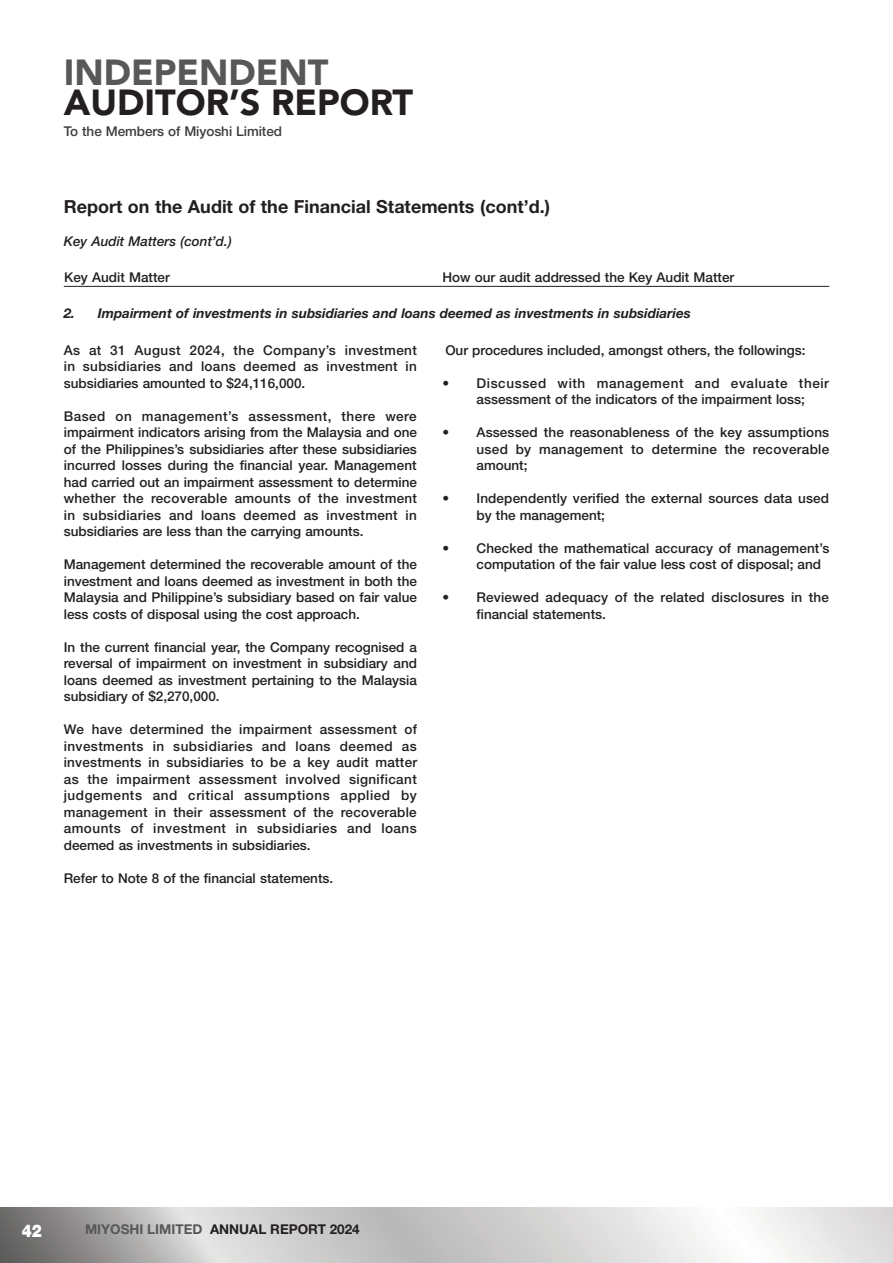
<style>
.page{position:relative;width:893px;height:1263px;background:#fff}
.page>*{position:absolute;margin:0;border:0;box-sizing:border-box;transform-origin:0 0}
.t1{font:900 36px "Avenir LT Std";color:#231f20}
.t2{font:900 36px "Avenir LT Std";color:#57585a}
.t3{font:700 18px "Helvetica Neue LT Std";color:#231f20}
.t4{font:900 17.55px "Helvetica Neue LT Std";color:#fff;scale:.85 1}
.t5{font:500 13.5px/16.5px "Helvetica Neue LT Std";color:#231f20;text-align:justify}
.t6{font:italic 700 13.5px "Helvetica Neue LT Std";color:#231f20}
.t7{font:700 13.5px "Helvetica Neue LT Std";color:#231f20}
.t8{font:500 13.5px "Helvetica Neue LT Std";letter-spacing:-.005em;color:#3e3e3f}
.t9{font:italic 500 13.5px "Helvetica Neue LT Std";color:#231f20}
.s1{color:#57585a}
</style>
<div class="page">
<img style="left:0;top:1207px;width:893px;height:56px">
<hr style="left:64px;top:286px;width:353px;height:1px;background:#231f20">
<svg style="left:417px;top:286px;width:25px;height:1px"></svg>
<hr style="left:442px;top:286px;width:387px;height:1px;background:#231f20">
<h1 class="t2" style="left:64px;top:51px;width:266px">INDEPENDENT</h1>
<h1 class="t1" style="left:64px;top:81px;width:351px">AUDITOR’S REPORT</h1>
<p class="t8" style="left:64px;top:123px;width:220px">To the Members of Miyoshi Limited</p>
<h1 class="t3" style="left:64px;top:195px;width:488px">Report on the Audit of the Financial Statements (cont’d.)</h1>
<p class="t9" style="left:64px;top:233px;width:170px">Key Audit Matters (cont’d.)</p>
<p class="t5" style="left:64px;top:269px;width:107px">Key Audit Matter</p>
<p class="t5" style="left:442px;top:269px;width:293px">How our audit addressed the Key Audit Matter</p>
<p class="t6" style="left:64px;top:305px;width:628px">2. Impairment of investments in subsidiaries and loans deemed as investments in subsidiaries</p>
<p class="t5" style="left:64px;top:341px;width:355px">As at 31 August 2024, the Company’s investment in subsidiaries and loans deemed as investment in subsidiaries amounted to $24,116,000.</p>
<p class="t5" style="left:64px;top:407px;width:355px">Based on management’s assessment, there were impairment indicators arising from the Malaysia and one of the Philippines’s subsidiaries after these subsidiaries incurred losses during the financial year. Management had carried out an impairment assessment to determine whether the recoverable amounts of the investment in subsidiaries and loans deemed as investment in subsidiaries are less than the carrying amounts.</p>
<p class="t5" style="left:64px;top:556px;width:355px">Management determined the recoverable amount of the investment and loans deemed as investment in both the Malaysia and Philippine’s subsidiary based on fair value less costs of disposal using the cost approach.</p>
<p class="t5" style="left:64px;top:638px;width:355px">In the current financial year, the Company recognised a reversal of impairment on investment in subsidiary and loans deemed as investment pertaining to the Malaysia subsidiary of $2,270,000.</p>
<p class="t5" style="left:64px;top:721px;width:355px">We have determined the impairment assessment of investments in subsidiaries and loans deemed as investments in subsidiaries to be a key audit matter as the impairment assessment involved significant judgements and critical assumptions applied by management in their assessment of the recoverable amounts of investment in subsidiaries and loans deemed as investments in subsidiaries.</p>
<p class="t5" style="left:64px;top:869px;width:271px">Refer to Note 8 of the financial statements.</p>
<p class="t5" style="left:445px;top:341px;width:362px">Our procedures included, amongst others, the followings:</p>
<p class="t5" style="left:476px;top:374px;width:354px;text-indent:-34px">• Discussed with management and evaluate their assessment of the indicators of the impairment loss;</p>
<p class="t5" style="left:476px;top:424px;width:354px;text-indent:-34px">• Assessed the reasonableness of the key assumptions used by management to determine the recoverable amount;</p>
<p class="t5" style="left:476px;top:490px;width:354px;text-indent:-34px">• Independently verified the external sources data used by the management;</p>
<p class="t5" style="left:476px;top:539px;width:354px;text-indent:-34px">• Checked the mathematical accuracy of management’s computation of the fair value less cost of disposal; and</p>
<p class="t5" style="left:476px;top:589px;width:354px;text-indent:-34px">• Reviewed adequacy of the related disclosures in the financial statements.</p>
<p class="t4" style="left:22px;top:1220px;width:25px">42</p>
<p class="t7" style="left:85px;top:1221px;width:276px"><span class="s1">MIYOSHI LIMITED</span> ANNUAL REPORT 2024</p>
</div>
